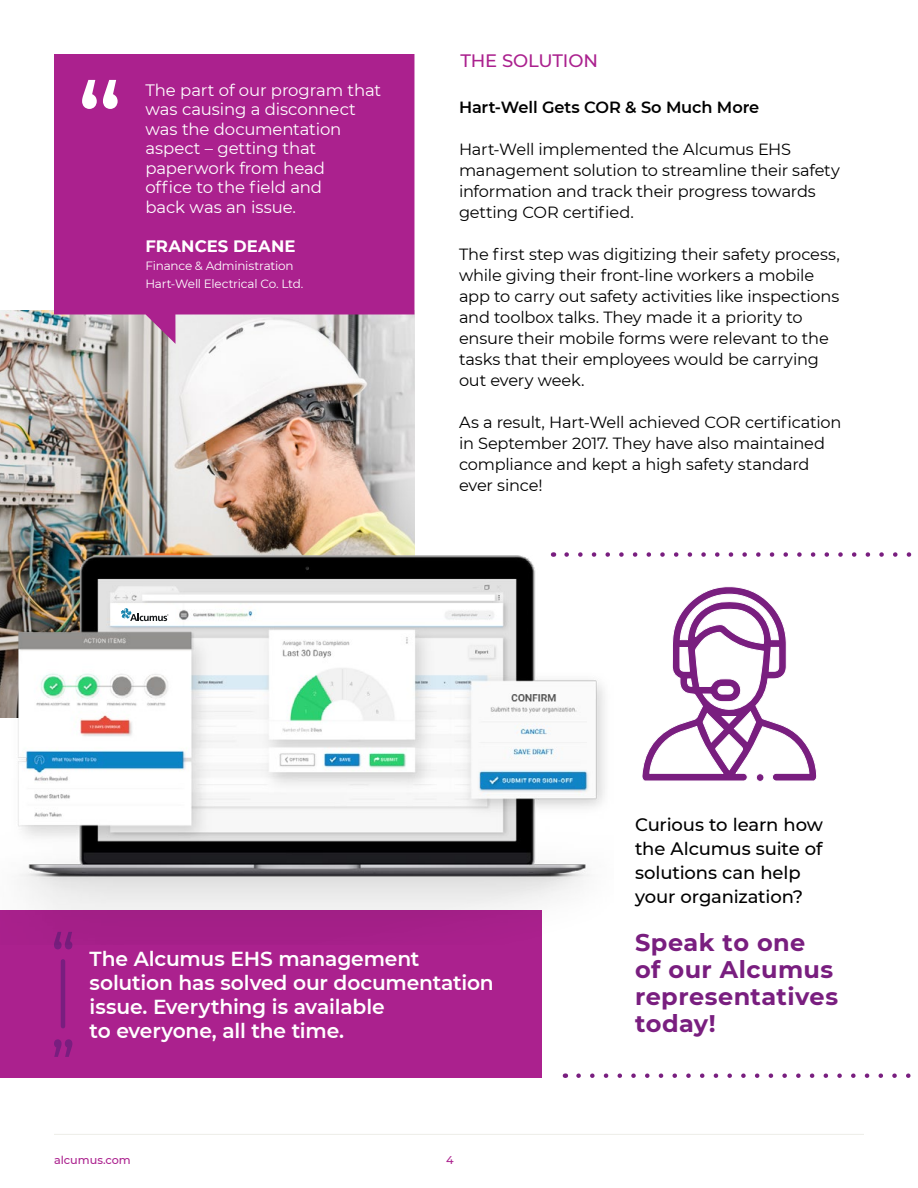
<style>
.page{position:relative;width:918px;height:1188px;background:#fff}
.page>*{position:absolute;margin:0;border:0;box-sizing:border-box;transform-origin:0 0}
.Body_Copy{font:700 24px/27px "Montserrat";letter-spacing:.015em;color:#791e7f}
.Big_Quote{font:600 20.25px/24px "Montserrat";letter-spacing:-.01em;color:#fff}
.Body_Copy-2{font:500 18px/24px "Montserrat";letter-spacing:-.005em;color:#000}
.Headers{font:500 18px "Montserrat";letter-spacing:-.005em;color:#ab218e}
.Body_Copy-3{font:16.5px/19.5px "Montserrat";letter-spacing:-.005em;color:#fff}
.Body_Copy-4{font:700 16.5px "Montserrat";letter-spacing:.005em;color:#fff}
.Body_Copy-5{font:16.2px/21px "Montserrat";letter-spacing:-.015em;color:#000}
.Body_Copy-6{font:600 16.2px "Montserrat";letter-spacing:-.005em;color:#000}
.Body_Copy-7{font:12px/18px "Montserrat";letter-spacing:-.015em;color:#fff}
.t1{font:500 11.25px "Montserrat";color:#ab218e}
</style>
<div class="page">
<hr style="left:54px;top:1134px;width:810px;height:1px;background:#edede8">
<img style="left:0;top:310px;width:414px;height:245px">
<svg style="left:54px;top:54px;width:360px;height:290px;background:#af3294"></svg>
<svg style="left:82px;top:80px;width:36px;height:29px"></svg>
<svg style="left:642px;top:586px;width:175px;height:196px"></svg>
<svg style="left:579px;top:1073px;width:332px;height:5px"></svg>
<div style="left:0;top:911px;width:542px;height:167px;background:#ab218e"></div>
<svg style="left:54px;top:1039px;width:18px;height:18px"></svg>
<svg style="left:54px;top:944px;width:18px;height:5px"></svg>
<hr style="left:61px;top:961px;width:4px;height:65px;background:#791e7f">
<svg style="left:567px;top:552px;width:345px;height:5px"></svg>
<img style="left:0;top:555px;width:613px;height:389px">
<div style="left:115px;top:605px;width:59px;height:17px;background:#fff"></div>
<svg style="left:121px;top:608px;width:47px;height:13px"></svg>
<p class="Body_Copy-3" style="left:145px;top:80px;width:237px">The part of our program that was causing a disconnect was the documentation aspect – getting that paperwork from head<br>office to the field and<br>back was an issue.</p>
<p class="Body_Copy-4" style="left:145px;top:234px;width:152px">FRANCES DEANE</p>
<p class="Body_Copy-7" style="left:145px;top:256px;width:160px">Finance &amp; Administration<br>Hart-Well Electrical Co. Ltd.</p>
<p class="Headers" style="left:460px;top:48px;width:139px">THE SOLUTION</p>
<p class="Body_Copy-6" style="left:459px;top:96px;width:302px">Hart-Well Gets COR &amp; So Much More</p>
<p class="Body_Copy-5" style="left:459px;top:138px;width:382px">Hart-Well implemented the Alcumus EHS management solution to streamline their safety information and track their progress towards getting COR certified.</p>
<p class="Body_Copy-5" style="left:459px;top:243px;width:382px">The first step was digitizing their safety process, while giving their front-line workers a mobile app to carry out safety activities like inspections and toolbox talks. They made it a priority to ensure their mobile forms were relevant to the tasks that their employees would be carrying out every week.</p>
<p class="Body_Copy-5" style="left:459px;top:411px;width:384px">As a result, Hart-Well achieved COR certification in September 2017. They have also maintained compliance and kept a high safety standard ever since!</p>
<p class="Big_Quote" style="left:90px;top:946px;width:406px">The Alcumus EHS management solution has solved our documentation issue. Everything is available<br>to everyone, all the time.</p>
<p class="t1" style="left:54px;top:1152px;width:78px">alcumus.com</p>
<p class="t1" style="left:446px;top:1152px;width:9px">4</p>
<p class="Body_Copy-2" style="left:635px;top:812px;width:190px">Curious to learn how the Alcumus suite of solutions can help your organization?</p>
<p class="Body_Copy" style="left:635px;top:928px;width:205px">Speak to one<br>of our Alcumus representatives today!</p>
</div>
